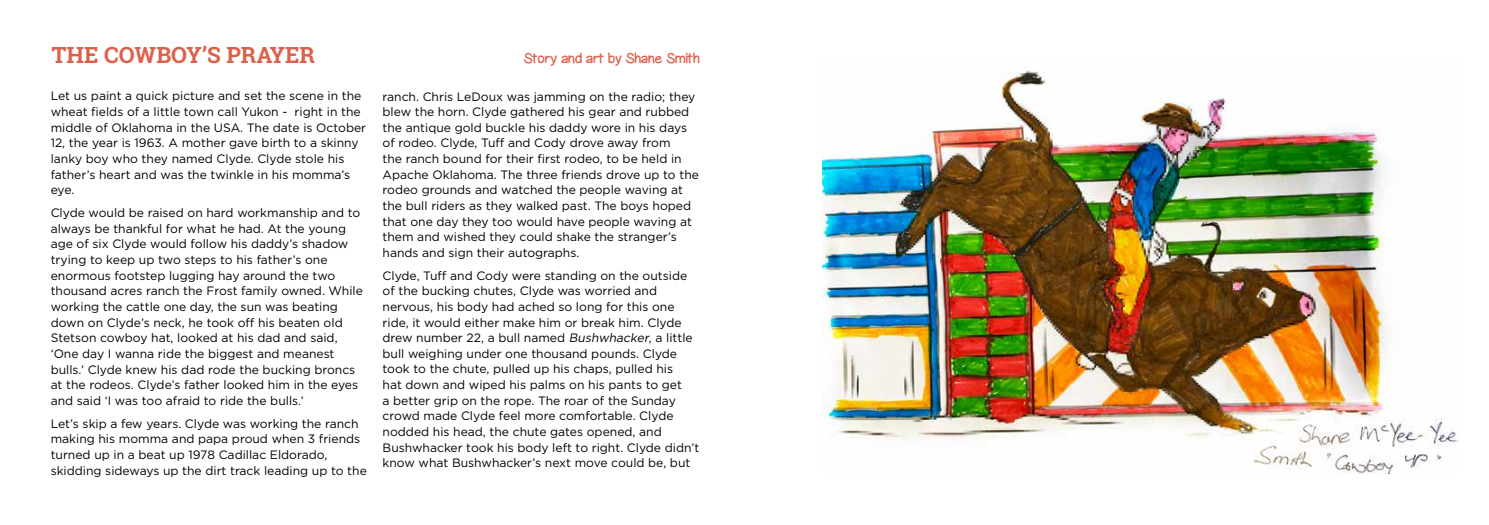
<style>
.page{position:relative;width:1489px;height:525px;background:#fff}
.page>*{position:absolute;margin:0;border:0;box-sizing:border-box;transform-origin:0 0}
.t1{font:700 22.5px "Roboto Slab";color:#dc614c}
.t2{font:13.75px "Gel Pen Upright";color:#dc614c}
.t3{font:12.12px/15.6px "Gotham";color:#000}
.s1{font-style:italic}
</style>
<div class="page">
<img style="left:822px;top:70px;width:636px;height:403px">
<h1 class="t1" style="left:51px;top:40px;width:265px">THE COWBOY’S PRAYER</h1>
<p class="t2" style="left:524px;top:49px;width:177px">Story and art by Shane Smith</p>
<p class="t3" style="left:51px;top:88px;width:317px">Let us paint a quick picture and set the scene in the wheat fields of a little town call Yukon - right in the middle of Oklahoma in the USA. The date is October 12, the year is 1963. A mother gave birth to a skinny lanky boy who they named Clyde. Clyde stole his father’s heart and was the twinkle in his momma’s eye.</p>
<p class="t3" style="left:51px;top:204px;width:314px">Clyde would be raised on hard workmanship and to always be thankful for what he had. At the young age of six Clyde would follow his daddy’s shadow trying to keep up two steps to his father’s one enormous footstep lugging hay around the two thousand acres ranch the Frost family owned. While working the cattle one day, the sun was beating down on Clyde’s neck, he took off his beaten old Stetson cowboy hat, looked at his dad and said, ‘One day I wanna ride the biggest and meanest bulls.’ Clyde knew his dad rode the bucking broncs at the rodeos. Clyde’s father looked him in the eyes and said ‘I was too afraid to ride the bulls.’</p>
<p class="t3" style="left:51px;top:415px;width:317px">Let’s skip a few years. Clyde was working the ranch making his momma and papa proud when 3 friends turned up in a beat up 1978 Cadillac Eldorado, skidding sideways up the dirt track leading up to the</p>
<p class="t3" style="left:382px;top:88px;width:318px">ranch. Chris LeDoux was jamming on the radio; they blew the horn. Clyde gathered his gear and rubbed the antique gold buckle his daddy wore in his days of rodeo. Clyde, Tuff and Cody drove away from<br>the ranch bound for their first rodeo, to be held in Apache Oklahoma. The three friends drove up to the rodeo grounds and watched the people waving at the bull riders as they walked past. The boys hoped that one day they too would have people waving at them and wished they could shake the stranger’s hands and sign their autographs.</p>
<p class="t3" style="left:382px;top:267px;width:318px">Clyde, Tuff and Cody were standing on the outside of the bucking chutes, Clyde was worried and nervous, his body had ached so long for this one ride, it would either make him or break him. Clyde drew number 22, a bull named <span class="s1">Bushwhacker</span>, a little bull weighing under one thousand pounds. Clyde took to the chute, pulled up his chaps, pulled his<br>hat down and wiped his palms on his pants to get<br>a better grip on the rope. The roar of the Sunday crowd made Clyde feel more comfortable. Clyde nodded his head, the chute gates opened, and Bushwhacker took his body left to right. Clyde didn’t know what Bushwhacker’s next move could be, but</p>
</div>
